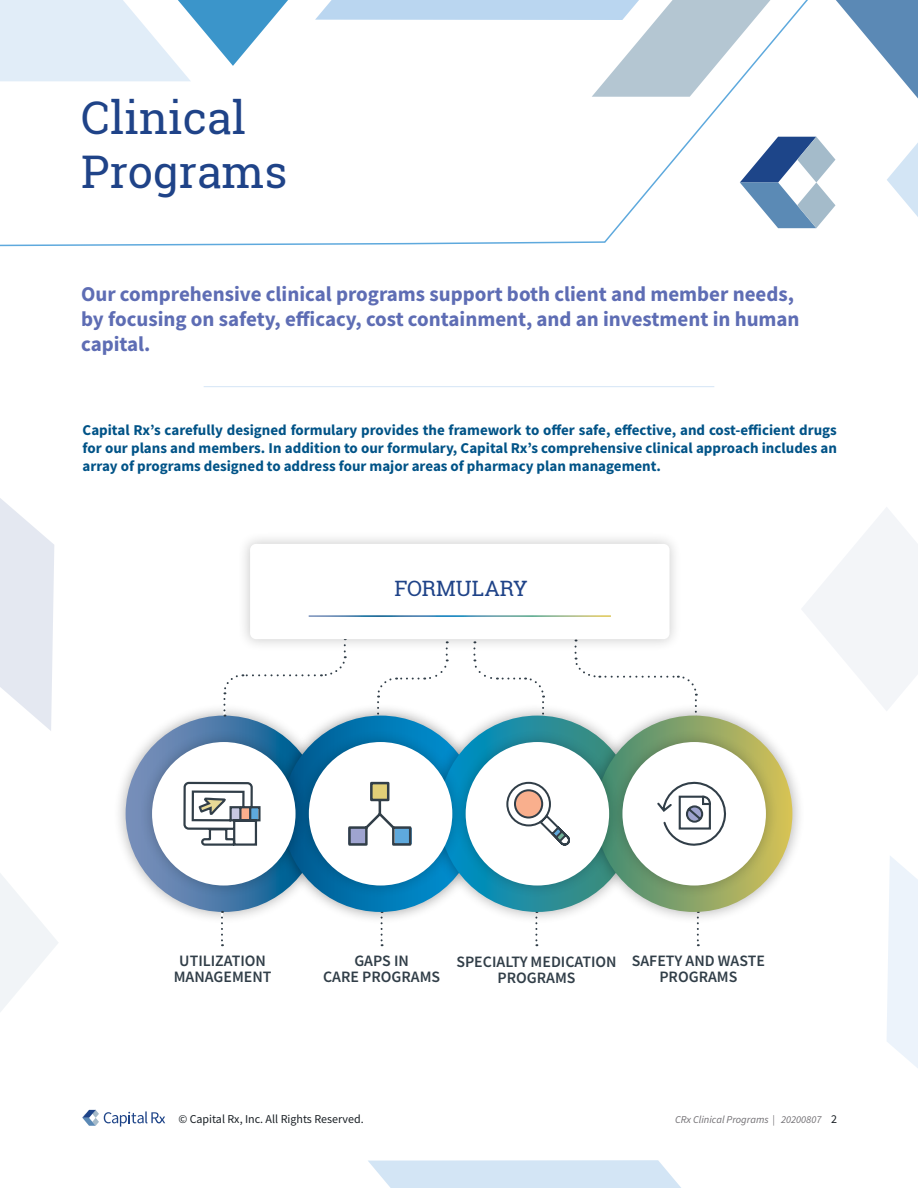
<style>
.page{position:relative;width:918px;height:1188px;background:#fff}
.page>*{position:absolute;margin:0;border:0;box-sizing:border-box;transform-origin:0 0}
.t1{font:45px/54px "Roboto Slab";color:#1f4388}
.t2{font:21.15px "Roboto Slab";color:#1f4388}
.t3{font:700 21px/25.2px "Source Sans Pro";color:#5e6db4}
.t4{font:600 15.9px/15.9px "Source Sans Pro";color:#313e48;text-align:center}
.t5{font:700 15px/18px "Source Sans Pro";color:#005387;text-align:justify}
.t6{font:12px "Source Sans Pro";color:#191f24}
.t7{font:italic 10.5px "Source Sans Pro";color:#716f73}
.s1{font-style:normal;font-size:12px;color:#191f24}
</style>
<div class="page">
<svg style="left:368px;top:1160px;width:313px;height:28px;background:#d6e7f5"></svg>
<svg style="left:82px;top:1110px;width:83px;height:17px"></svg>
<svg style="left:830px;top:153px;width:6px;height:59px"></svg>
<svg style="left:887px;top:143px;width:31px;height:74px"></svg>
<svg style="left:836px;top:0;width:82px;height:98px"></svg>
<svg style="left:0;top:0;width:830px;height:247px"></svg>
<svg style="left:315px;top:0;width:455px;height:97px"></svg>
<svg style="left:802px;top:507px;width:116px;height:204px"></svg>
<div style="left:113px;top:703px;width:222px;height:222px;background:#000;opacity:.29"></div>
<svg style="left:126px;top:716px;width:196px;height:196px"></svg>
<svg style="left:381px;top:928px;width:2px;height:18px"></svg>
<svg style="left:535px;top:928px;width:2px;height:18px"></svg>
<svg style="left:697px;top:928px;width:2px;height:18px"></svg>
<svg style="left:473px;top:653px;width:72px;height:50px"></svg>
<svg style="left:377px;top:653px;width:72px;height:50px"></svg>
<svg style="left:574px;top:652px;width:124px;height:50px"></svg>
<svg style="left:262px;top:652px;width:85px;height:66px"></svg>
<div style="left:237px;top:531px;width:446px;height:121px;background:#000;opacity:.2"></div>
<div style="left:250px;top:544px;width:420px;height:95px;background:#fff;border-radius:6px"></div>
<div style="left:270px;top:703px;width:222px;height:222px;background:#000;opacity:.35"></div>
<svg style="left:282px;top:716px;width:197px;height:196px;background:#027ab5"></svg>
<div style="left:427px;top:703px;width:222px;height:222px;background:#000;opacity:.29"></div>
<svg style="left:439px;top:716px;width:197px;height:196px;background:#278e9d"></svg>
<div style="left:584px;top:703px;width:221px;height:222px;background:#000;opacity:.29"></div>
<svg style="left:596px;top:716px;width:196px;height:196px;background:#a3ae62"></svg>
<div style="left:140px;top:729px;width:168px;height:169px;background:#000;opacity:.2"></div>
<div style="left:152px;top:742px;width:144px;height:144px;background:#fff;border-radius:50%"></div>
<div style="left:296px;top:729px;width:169px;height:169px;background:#000;opacity:.2"></div>
<div style="left:309px;top:742px;width:143px;height:144px;background:#fff;border-radius:50%"></div>
<div style="left:453px;top:729px;width:169px;height:169px;background:#000;opacity:.2"></div>
<div style="left:466px;top:742px;width:143px;height:144px;background:#fff;border-radius:50%"></div>
<div style="left:610px;top:729px;width:168px;height:169px;background:#000;opacity:.2"></div>
<div style="left:622px;top:742px;width:144px;height:144px;background:#fff;border-radius:50%"></div>
<svg style="left:182px;top:0;width:80px;height:947px"></svg>
<svg style="left:348px;top:781px;width:64px;height:65px"></svg>
<svg style="left:506px;top:781px;width:64px;height:65px"></svg>
<svg style="left:657px;top:781px;width:69px;height:65px"></svg>
<svg style="left:0;top:873px;width:58px;height:139px"></svg>
<svg style="left:0;top:498px;width:54px;height:233px"></svg>
<svg style="left:887px;top:856px;width:31px;height:212px"></svg>
<hr style="left:204px;top:386px;width:510px;height:1px;background:#d9e8f7">
<h1 class="t1" style="left:81px;top:90px;width:208px">Clinical<br>Programs</h1>
<h3 class="t3" style="left:81px;top:281px;width:720px">Our comprehensive clinical programs support both client and member needs, by focusing on safety, efficacy, cost containment, and an investment in human capital.</h3>
<p class="t5" style="left:83px;top:421px;width:756px">Capital Rx’s carefully designed formulary provides the framework to offer safe, effective, and cost-efficient drugs for our plans and members. In addition to our formulary, Capital Rx’s comprehensive clinical approach includes an array of programs designed to address four major areas of pharmacy plan management.</p>
<h2 class="t2" style="left:394px;top:574px;width:135px">FORMULARY</h2>
<p class="t4" style="left:174px;top:953px;width:99px">UTILIZATION<br>MANAGEMENT</p>
<p class="t4" style="left:323px;top:953px;width:119px">GAPS IN<br>CARE PROGRAMS</p>
<p class="t4" style="left:456px;top:954px;width:162px">SPECIALTY MEDICATION<br>PROGRAMS</p>
<p class="t4" style="left:632px;top:953px;width:135px">SAFETY AND WASTE<br>PROGRAMS</p>
<p class="t6" style="left:178px;top:1112px;width:187px">© Capital Rx, Inc. All Rights Reserved.</p>
<p class="t7" style="left:675px;top:1113px;width:163px">CRx Clinical Programs | 20200807 <span class="s1">2</span></p>
</div>
